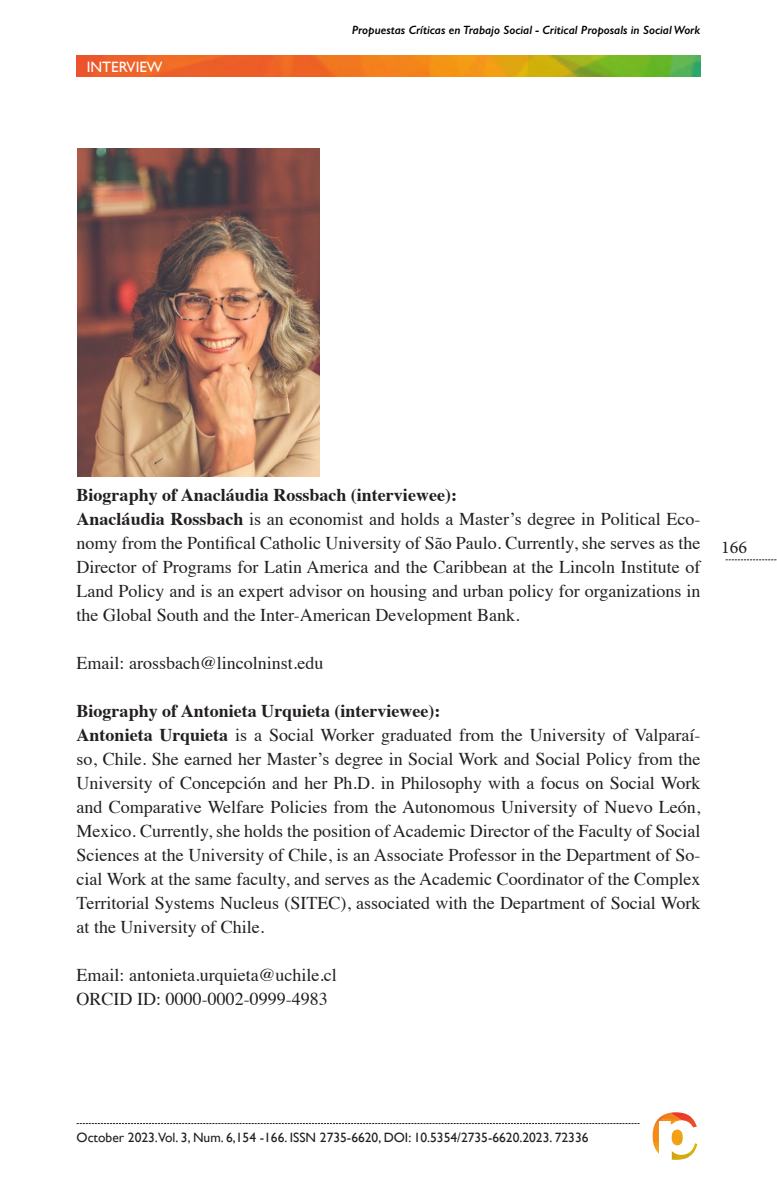
<style>
.page{position:relative;width:777px;height:1187px;background:#fff}
.page>*{position:absolute;margin:0;border:0;box-sizing:border-box;transform-origin:0 0}
.Texto_editorial{font:18px/24px "Times";color:#231f20;text-align:justify}
.Texto_editorial-2{font:700 18px "Times";color:#231f20}
.t1{font:18px "Minion Pro";color:#231f20}
.t2{font:15px "Gill Sans";color:#fff}
.t3{font:13.5px "Gill Sans";color:#231f20}
.t4{font:italic 600 12px "Gill Sans";color:#000001}
.s1{font-weight:700}
</style>
<div class="page">
<img style="left:77px;top:56px;width:623px;height:21px">
<img style="left:652px;top:1112px;width:45px;height:41px">
<svg style="left:658px;top:1120px;width:37px;height:40px"></svg>
<svg style="left:725px;top:559px;width:51px;height:1px"></svg>
<svg style="left:77px;top:1123px;width:562px;height:1px"></svg>
<img style="left:77px;top:149px;width:242px;height:327px">
<p class="t2" style="left:87px;top:58px;width:77px">INTERVIEW</p>
<p class="t4" style="left:351px;top:22px;width:350px">Propuestas Críticas en Trabajo Social - Critical Proposals in Social Work</p>
<p class="Texto_editorial-2" style="left:77px;top:477px;width:382px">Biography of Anacláudia Rossbach (interviewee):</p>
<p class="Texto_editorial" style="left:77px;top:505px;width:625px"><span class="s1">Anacláudia Rossbach</span> is an economist and holds a Master’s degree in Political Eco&shy;nomy from the Pontifical Catholic University of São Paulo. Currently, she serves as the Director of Programs for Latin America and the Caribbean at the Lincoln Institute of Land Policy and is an expert advisor on housing and urban policy for organizations in the Global South and the Inter-American Development Bank.</p>
<p class="Texto_editorial" style="left:77px;top:649px;width:248px">Email: arossbach@lincolninst.edu</p>
<p class="Texto_editorial-2" style="left:77px;top:693px;width:365px">Biography of Antonieta Urquieta (interviewee):</p>
<p class="Texto_editorial" style="left:77px;top:721px;width:625px"><span class="s1">Antonieta Urquieta</span> is a Social Worker graduated from the University of Valparaí&shy;so, Chile. She earned her Master’s degree in Social Work and Social Policy from the University of Concepción and her Ph.D. in Philosophy with a focus on Social Work and Comparative Welfare Policies from the Autonomous University of Nuevo León, Mexico. Currently, she holds the position of Academic Director of the Faculty of Social Sciences at the University of Chile, is an Associate Professor in the Department of So&shy;cial Work at the same faculty, and serves as the Academic Coordinator of the Complex Territorial Systems Nucleus (SITEC), associated with the Department of Social Work at the University of Chile.</p>
<p class="Texto_editorial" style="left:77px;top:961px;width:262px">Email: antonieta.urquieta@uchile.cl</p>
<p class="Texto_editorial" style="left:77px;top:985px;width:252px">ORCID ID: 0000-0002-0999-4983</p>
<p class="t1" style="left:720px;top:535px;width:27px">166</p>
<p class="t3" style="left:77px;top:1129px;width:513px">October 2023.Vol. 3, Num. 6,154 -166. ISSN 2735-6620, DOI: 10.5354/2735-6620.2023. 72336</p>
</div>
